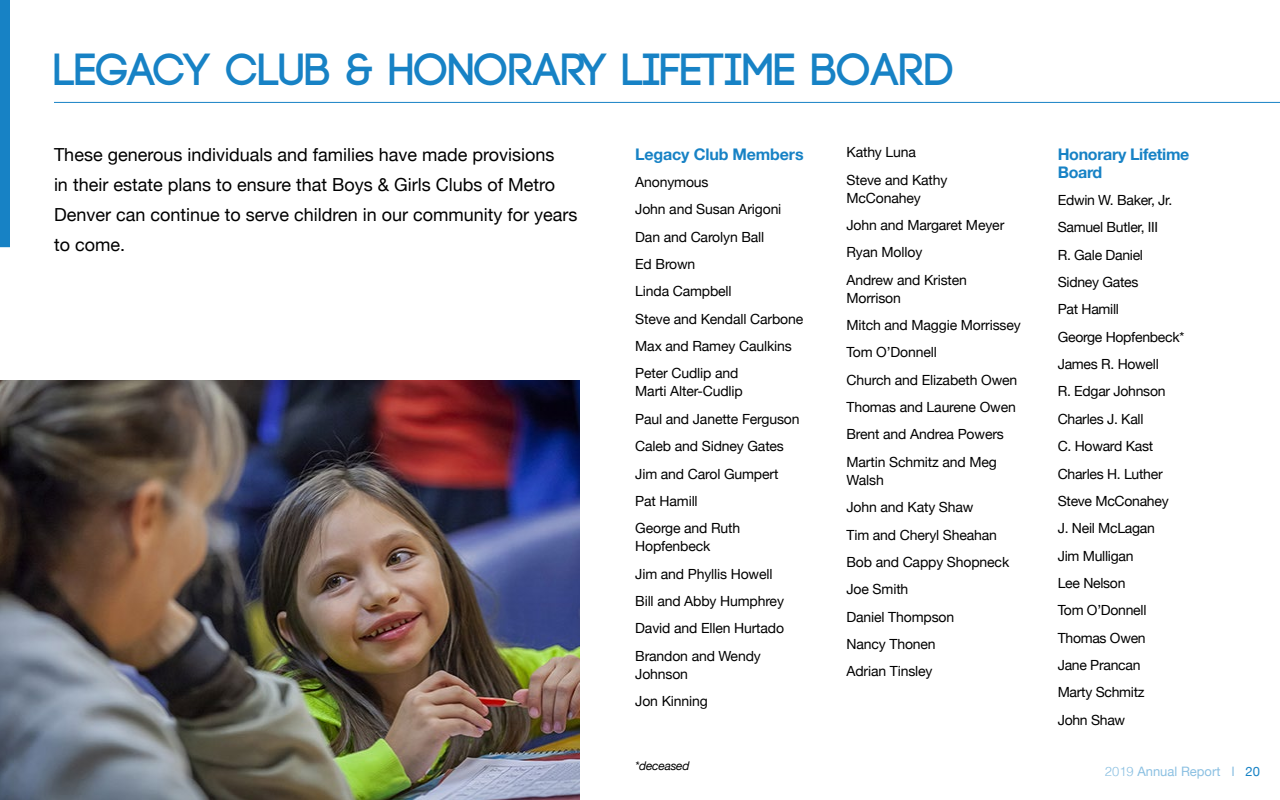
<style>
.page{position:relative;width:1280px;height:800px;background:#fff}
.page>*{position:absolute;margin:0;border:0;box-sizing:border-box;transform-origin:0 0}
.t1{font:700 45px "Code";color:#1782c5}
.t2{font:18px/30px "Helvetica Neue";color:#000}
.t3{font:700 16px/18px "Helvetica Neue";letter-spacing:-.02em;color:#1782c5}
.t4{font:14px/27.4px "Helvetica Neue";letter-spacing:-.01em;color:#000}
.t5{font:13px "Helvetica Neue";color:#8bc0e2}
.t6{font:italic 12px "Helvetica Neue";letter-spacing:-.02em;color:#000}
.s1{font-family:"Helvetica";font-weight:300}
.s2{color:#1782c5}
</style>
<div class="page">
<hr style="left:54px;top:102px;width:1226px;height:1px;background:#1782c5">
<img style="left:0;top:380px;width:580px;height:420px">
<div style="left:0;top:0;width:10px;height:247px;background:#1782c5"></div>
<h1 class="t1" style="left:54px;top:47px;width:902px">LEGACY CLUB &amp; HONORARY LIFETIME BOARD</h1>
<p class="t2" style="left:54px;top:141px;width:525px">These generous individuals and families have made provisions<br>in their estate plans to ensure that Boys &amp; Girls Clubs of Metro Denver can continue to serve children in our community for years to come.</p>
<p class="t3" style="left:635px;top:145px;width:170px">Legacy Club Members</p>
<p class="t4" style="left:635px;top:169px;width:170px">Anonymous<br>John and Susan Arigoni<br>Dan and Carolyn Ball<br>Ed Brown<br>Linda Campbell<br>Steve and Kendall Carbone<br>Max and Ramey Caulkins<br>Peter Cudlip and</p>
<p class="t4" style="left:635px;top:379px;width:166px">Marti Alter-Cudlip<br>Paul and Janette Ferguson<br>Caleb and Sidney Gates<br>Jim and Carol Gumpert<br>Pat Hamill<br>George and Ruth</p>
<p class="t4" style="left:635px;top:533px;width:150px">Hopfenbeck<br>Jim and Phyllis Howell<br>Bill and Abby Humphrey<br>David and Ellen Hurtado<br>Brandon and Wendy</p>
<p class="t4" style="left:635px;top:661px;width:74px">Johnson<br>Jon Kinning</p>
<p class="t4" style="left:846px;top:139px;width:102px">Kathy Luna<br>Steve and Kathy</p>
<p class="t4" style="left:846px;top:185px;width:159px">McConahey<br>John and Margaret Meyer<br>Ryan Molloy<br>Andrew and Kristen</p>
<p class="t4" style="left:846px;top:285px;width:176px">Morrison<br>Mitch and Maggie Morrissey<br>Tom O’Donnell<br>Church and Elizabeth Owen<br>Thomas and Laurene Owen<br>Brent and Andrea Powers<br>Martin Schmitz and Meg</p>
<p class="t4" style="left:846px;top:467px;width:164px">Walsh<br>John and Katy Shaw<br>Tim and Cheryl Sheahan<br>Bob and Cappy Shopneck<br>Joe Smith<br>Daniel Thompson<br>Nancy Thonen<br>Adrian Tinsley</p>
<p class="t3" style="left:1058px;top:145px;width:133px">Honorary Lifetime<br>Board</p>
<p class="t4" style="left:1058px;top:187px;width:128px">Edwin W. Baker, Jr.<br>Samuel Butler, III<br>R. Gale Daniel<br>Sidney Gates<br>Pat Hamill<br>George Hopfenbeck*<br>James R. Howell<br>R. Edgar Johnson<br>Charles J. Kall<br>C. Howard Kast<br>Charles H. Luther<br>Steve McConahey<br>J. Neil McLagan<br>Jim Mulligan<br>Lee Nelson<br>Tom O’Donnell<br>Thomas Owen<br>Jane Prancan<br>Marty Schmitz<br>John Shaw</p>
<p class="t6" style="left:635px;top:758px;width:56px">*deceased</p>
<p class="t5" style="left:1105px;top:762px;width:157px"><span class="s1">2019</span> Annual Report I <span class="s2">20</span></p>
</div>
